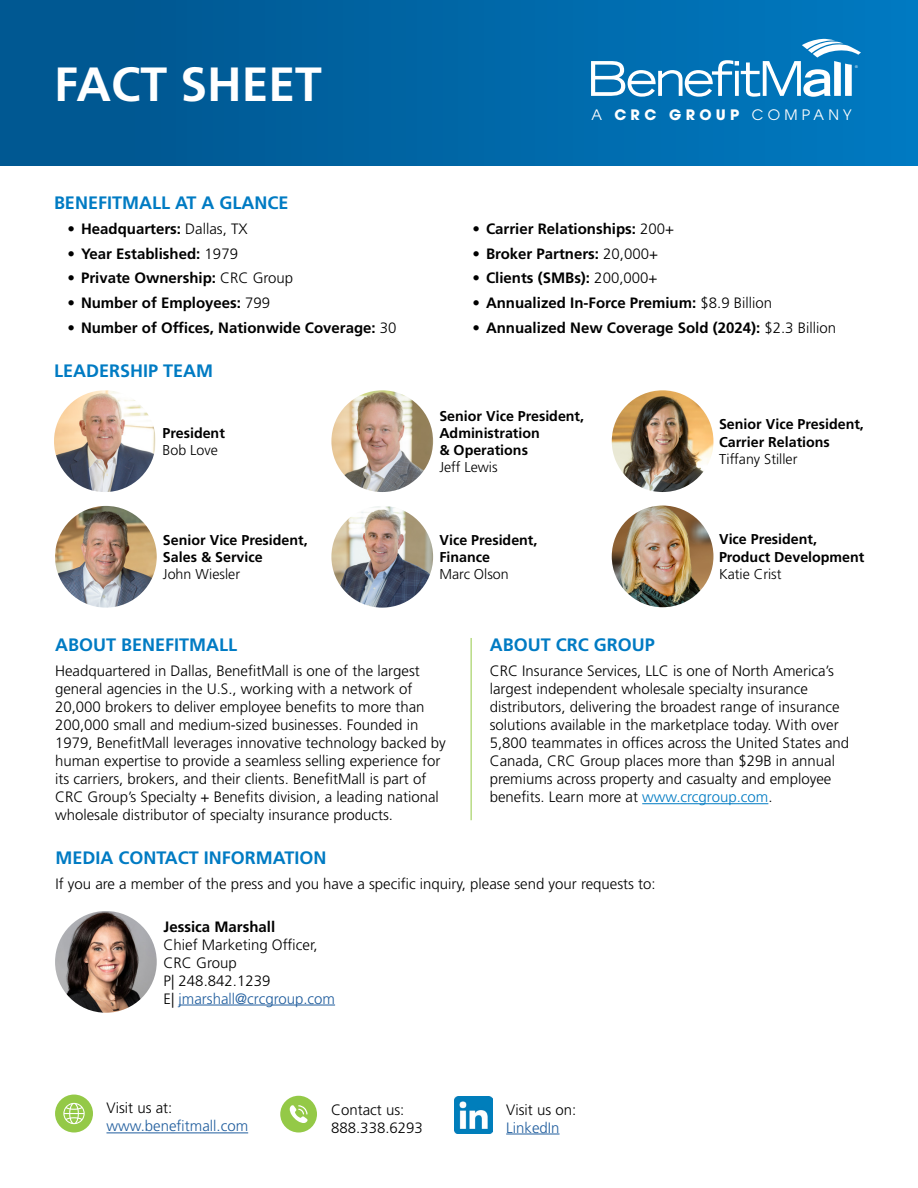
<style>
.page{position:relative;width:918px;height:1188px;background:#fff}
.page>*{position:absolute;margin:0;border:0;box-sizing:border-box;transform-origin:0 0}
.t1{font:700 48px "Frutiger LT Std";color:#fff}
.t2{font:700 18px "Frutiger LT Std";color:#007bc3}
.t3{font:300 15px/18px "Frutiger LT Std";color:#000}
.t4{font:700 15px "Frutiger LT Std";color:#000}
.t5{font:300 15px "Frutiger LT Std";color:#215e9e}
.t6{font:14.4px "ITC Avant Garde Pro";letter-spacing:.295em;color:#fff}
.t7{font:700 14.25px/17.1px "Frutiger LT Std";color:#000}
.t8{font:300 14.25px "Frutiger LT Std";color:#000}
.t9{font:3.75px "Arial";color:#fff}
.s1{font-weight:300}
.s2{font-weight:700}
.s3{color:#007bc3}
.s4{color:#215e9e}
</style>
<div class="page">
<div style="left:0;top:0;width:918px;height:165px;background:linear-gradient(to right,#00548c,#0079c1)"></div>
<svg style="left:591px;top:39px;width:270px;height:58px"></svg>
<img style="left:54px;top:390px;width:102px;height:102px;border-radius:51px">
<img style="left:612px;top:390px;width:101px;height:102px;border-radius:51px">
<img style="left:331px;top:390px;width:102px;height:102px;border-radius:51px">
<img style="left:55px;top:506px;width:102px;height:102px;border-radius:51px">
<img style="left:331px;top:506px;width:102px;height:102px;border-radius:51px">
<img style="left:612px;top:506px;width:101px;height:101px;border-radius:51px">
<img style="left:55px;top:911px;width:102px;height:102px;border-radius:51px">
<hr style="left:179px;top:1005px;width:156px;height:1px;background:#215e9e">
<hr style="left:642px;top:803px;width:126px;height:1px;background:#007bc3">
<div style="left:55px;top:1095px;width:38px;height:37px;background:#94c947;border-radius:50%"></div>
<svg style="left:63px;top:1103px;width:22px;height:21px"></svg>
<hr style="left:106px;top:1133px;width:142px;height:1px;background:#215e9e">
<hr style="left:506px;top:1134px;width:54px;height:1px;background:#215e9e">
<img style="left:455px;top:1096px;width:38px;height:38px">
<div style="left:280px;top:1096px;width:37px;height:36px;background:#94c947;border-radius:50%"></div>
<svg style="left:290px;top:1105px;width:18px;height:18px"></svg>
<hr style="left:471px;top:638px;width:1px;height:182px;background:#94c947">
<h1 class="t1" style="left:54px;top:56px;width:269px">FACT SHEET</h1>
<p class="t2" style="left:54px;top:192px;width:236px">BENEFITMALL AT A GLANCE</p>
<p class="t4" style="left:68px;top:220px;width:182px">• Headquarters: <span class="s1">Dallas, TX</span></p>
<p class="t4" style="left:68px;top:245px;width:172px">• Year Established: <span class="s1">1979</span></p>
<p class="t4" style="left:68px;top:269px;width:227px">• Private Ownership: <span class="s1">CRC Group</span></p>
<p class="t4" style="left:68px;top:294px;width:204px">• Number of Employees: <span class="s1">799</span></p>
<p class="t4" style="left:68px;top:319px;width:331px">• Number of Offices, Nationwide Coverage: <span class="s1">30</span></p>
<p class="t2" style="left:54px;top:360px;width:161px">LEADERSHIP TEAM</p>
<p class="t7" style="left:163px;top:425px;width:64px">President</p>
<p class="t8" style="left:163px;top:442px;width:57px">Bob Love</p>
<p class="t7" style="left:163px;top:532px;width:146px">Senior Vice President,<br>Sales &amp; Service</p>
<p class="t8" style="left:163px;top:566px;width:79px">John Wiesler</p>
<p class="t9" style="left:855px;top:64px;width:4px">®</p>
<p class="t6" style="left:591px;top:105px;width:262px">A <span class="s2">CRC GROUP</span> COMPANY</p>
<p class="t4" style="left:472px;top:220px;width:203px">• Carrier Relationships: <span class="s1">200+</span></p>
<p class="t4" style="left:472px;top:245px;width:187px">• Broker Partners: <span class="s1">20,000+</span></p>
<p class="t4" style="left:472px;top:269px;width:187px">• Clients (SMBs): <span class="s1">200,000+</span></p>
<p class="t4" style="left:472px;top:294px;width:301px">• Annualized In-Force Premium: <span class="s1">$8.9 Billion</span></p>
<p class="t4" style="left:472px;top:319px;width:365px">• Annualized New Coverage Sold (2024): <span class="s1">$2.3 Billion</span></p>
<p class="t7" style="left:439px;top:407px;width:146px">Senior Vice President,<br>Administration<br>&amp; Operations</p>
<p class="t8" style="left:439px;top:459px;width:60px">Jeff Lewis</p>
<p class="t7" style="left:439px;top:532px;width:100px">Vice President,<br>Finance</p>
<p class="t8" style="left:439px;top:566px;width:71px">Marc Olson</p>
<p class="t7" style="left:719px;top:416px;width:146px">Senior Vice President,<br>Carrier Relations</p>
<p class="t8" style="left:719px;top:451px;width:80px">Tiffany Stiller</p>
<p class="t7" style="left:719px;top:531px;width:147px">Vice President,<br>Product Development</p>
<p class="t8" style="left:719px;top:566px;width:64px">Katie Crist</p>
<p class="t2" style="left:55px;top:635px;width:184px">ABOUT BENEFITMALL</p>
<p class="t3" style="left:55px;top:662px;width:392px">Headquartered in Dallas, BenefitMall is one of the largest general agencies in the U.S., working with a network of 20,000 brokers to deliver employee benefits to more than 200,000 small and medium-sized businesses. Founded in 1979, BenefitMall leverages innovative technology backed by human expertise to provide a seamless selling experience for its carriers, brokers, and their clients. BenefitMall is part of CRC Group’s Specialty + Benefits division, a leading national wholesale distributor of specialty insurance products.</p>
<p class="t2" style="left:490px;top:635px;width:167px">ABOUT CRC GROUP</p>
<p class="t3" style="left:490px;top:662px;width:361px">CRC Insurance Services, LLC is one of North America’s largest independent wholesale specialty insurance distributors, delivering the broadest range of insurance solutions available in the marketplace today. With over 5,800 teammates in offices across the United States and Canada, CRC Group places more than $29B in annual premiums across property and casualty and employee benefits. Learn more at <span class="s3">www.crcgroup.com</span>.</p>
<p class="t2" style="left:55px;top:847px;width:273px">MEDIA CONTACT INFORMATION</p>
<p class="t3" style="left:55px;top:875px;width:602px">If you are a member of the press and you have a specific inquiry, please send your requests to:</p>
<p class="t4" style="left:164px;top:917px;width:113px">Jessica Marshall</p>
<p class="t3" style="left:164px;top:936px;width:173px">Chief Marketing Officer,<br>CRC Group<br>P| 248.842.1239<br>E| <span class="s4">jmarshall@crcgroup.com</span></p>
<p class="t3" style="left:106px;top:1099px;width:67px">Visit us at:</p>
<p class="t5" style="left:106px;top:1118px;width:143px">www.benefitmall.com</p>
<p class="t3" style="left:331px;top:1101px;width:93px">Contact us:<br>888.338.6293</p>
<p class="t3" style="left:506px;top:1101px;width:72px">Visit us on:</p>
<p class="t5" style="left:506px;top:1119px;width:55px">LinkedIn</p>
</div>
